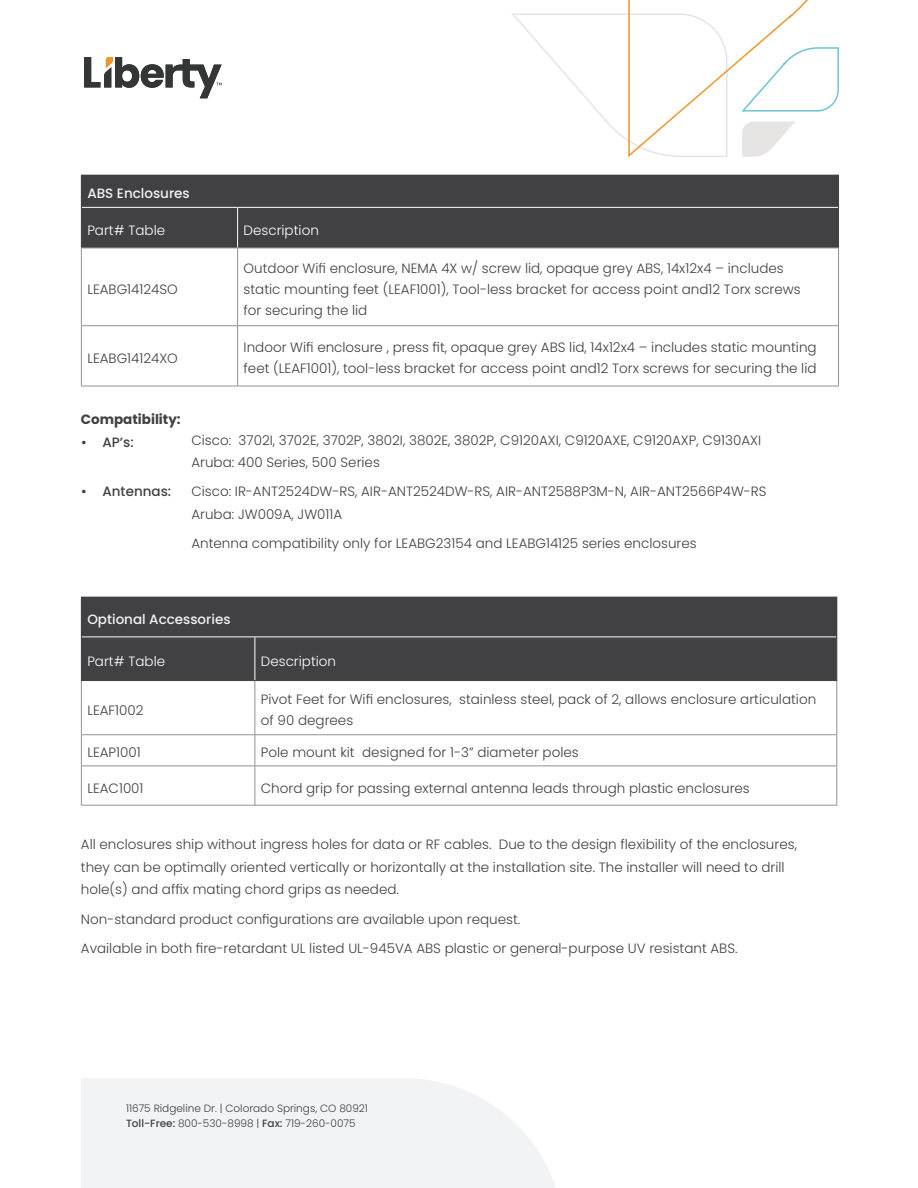
<style>
.page{position:relative;width:918px;height:1188px;background:#fff}
.page>*{position:absolute;margin:0;border:0;box-sizing:border-box;transform-origin:0 0}
.t1{font:300 13.5px/21px "Poppins";color:#414042}
.t2{font:300 13.5px "Poppins";color:#fff}
.t3{font:500 13.5px "Poppins";color:#f1f3f4}
.t4{font:500 13.5px "Poppins";color:#414042}
.t5{font:700 13.5px "Poppins";color:#414042}
.t6{font:300 10.5px/15px "Poppins";color:#414042}
.s1{font-weight:500}
</style>
<div class="page">
<svg style="left:512px;top:0;width:327px;height:157px"></svg>
<svg style="left:84px;top:57px;width:138px;height:41px"></svg>
<svg style="left:81px;top:1078px;width:475px;height:110px"></svg>
<div style="left:81px;top:175px;width:758px;height:32px;background:#414042"></div>
<div style="left:82px;top:208px;width:756px;height:40px;background:#414042"></div>
<hr style="left:237px;top:208px;width:1px;height:40px;background:#fff">
<hr style="left:81px;top:207px;width:1px;height:41px;background:#414042">
<hr style="left:838px;top:207px;width:1px;height:41px;background:#414042">
<hr style="left:238px;top:248px;width:601px;height:1px;background:#939290">
<hr style="left:838px;top:248px;width:1px;height:78px;background:#939290">
<hr style="left:838px;top:326px;width:1px;height:60px;background:#939290">
<hr style="left:238px;top:386px;width:601px;height:1px;background:#939290">
<hr style="left:81px;top:248px;width:157px;height:1px;background:#939290">
<hr style="left:81px;top:248px;width:1px;height:78px;background:#939290">
<hr style="left:237px;top:248px;width:1px;height:78px;background:#939290">
<hr style="left:81px;top:326px;width:1px;height:60px;background:#939290">
<hr style="left:237px;top:326px;width:1px;height:60px;background:#939290">
<hr style="left:81px;top:386px;width:157px;height:1px;background:#939290">
<hr style="left:81px;top:325px;width:157px;height:1px;background:#939290">
<hr style="left:238px;top:325px;width:601px;height:1px;background:#939290">
<div style="left:81px;top:597px;width:756px;height:40px;background:#414042"></div>
<div style="left:82px;top:638px;width:754px;height:42px;background:#414042"></div>
<hr style="left:81px;top:681px;width:1px;height:54px;background:#939290">
<hr style="left:255px;top:681px;width:1px;height:54px;background:#939290">
<hr style="left:837px;top:681px;width:1px;height:54px;background:#939290">
<hr style="left:81px;top:734px;width:174px;height:1px;background:#939290">
<hr style="left:81px;top:735px;width:1px;height:31px;background:#939290">
<hr style="left:255px;top:734px;width:582px;height:1px;background:#939290">
<hr style="left:255px;top:735px;width:1px;height:31px;background:#939290">
<hr style="left:837px;top:735px;width:1px;height:31px;background:#939290">
<hr style="left:81px;top:766px;width:174px;height:1px;background:#939290">
<hr style="left:81px;top:766px;width:1px;height:39px;background:#939290">
<hr style="left:255px;top:766px;width:582px;height:1px;background:#939290">
<hr style="left:255px;top:766px;width:1px;height:39px;background:#939290">
<hr style="left:837px;top:766px;width:1px;height:39px;background:#939290">
<hr style="left:81px;top:805px;width:174px;height:1px;background:#939290">
<hr style="left:255px;top:805px;width:582px;height:1px;background:#939290">
<hr style="left:255px;top:637px;width:1px;height:43px;background:#fff">
<hr style="left:81px;top:637px;width:1px;height:43px;background:#414042">
<hr style="left:836px;top:637px;width:1px;height:43px;background:#414042">
<hr style="left:81px;top:680px;width:174px;height:1px;background:#414042">
<hr style="left:255px;top:680px;width:582px;height:1px;background:#414042">
<p class="t3" style="left:87px;top:186px;width:104px">ABS Enclosures</p>
<p class="t2" style="left:87px;top:222px;width:79px">Part# Table</p>
<p class="t2" style="left:244px;top:222px;width:77px">Description</p>
<p class="t1" style="left:87px;top:279px;width:92px">LEABG14124SO</p>
<p class="t1" style="left:244px;top:258px;width:559px">Outdoor Wifi enclosure, NEMA 4X w/ screw lid, opaque grey ABS, 14x12x4 – includes static mounting feet (LEAF1001), Tool-less bracket for access point and12 Torx screws for securing the lid</p>
<p class="t1" style="left:87px;top:348px;width:92px">LEABG14124XO</p>
<p class="t1" style="left:244px;top:337px;width:575px">Indoor Wifi enclosure , press fit, opaque grey ABS lid, 14x12x4 – includes static mounting feet (LEAF1001), tool-less bracket for access point and12 Torx screws for securing the lid</p>
<p class="t5" style="left:81px;top:412px;width:101px">Compatibility:</p>
<p class="t4" style="left:81px;top:434px;width:54px">• AP’s:</p>
<p class="t4" style="left:81px;top:484px;width:92px">• Antennas:</p>
<p class="t1" style="left:191px;top:429px;width:571px;line-height:22.5px">Cisco: 3702I, 3702E, 3702P, 3802I, 3802E, 3802P, C9120AXI, C9120AXE, C9120AXP, C9130AXI<br>Aruba: 400 Series, 500 Series</p>
<p class="t1" style="left:191px;top:480px;width:577px;line-height:22.5px">Cisco: IR-ANT2524DW-RS, AIR-ANT2524DW-RS, AIR-ANT2588P3M-N, AIR-ANT2566P4W-RS<br>Aruba: JW009A, JW011A</p>
<p class="t1" style="left:191px;top:533px;width:507px">Antenna compatibility only for LEABG23154 and LEABG14125 series enclosures</p>
<p class="t3" style="left:87px;top:612px;width:145px">Optional Accessories</p>
<p class="t2" style="left:87px;top:653px;width:79px">Part# Table</p>
<p class="t2" style="left:261px;top:653px;width:77px">Description</p>
<p class="t1" style="left:87px;top:700px;width:58px">LEAF1002</p>
<p class="t1" style="left:261px;top:689px;width:557px">Pivot Feet for Wifi enclosures, stainless steel, pack of 2, allows enclosure articulation of 90 degrees</p>
<p class="t1" style="left:87px;top:742px;width:55px">LEAP1001</p>
<p class="t1" style="left:261px;top:742px;width:319px">Pole mount kit designed for 1-3” diameter poles</p>
<p class="t1" style="left:87px;top:777px;width:58px">LEAC1001</p>
<p class="t1" style="left:261px;top:777px;width:490px">Chord grip for passing external antenna leads through plastic enclosures</p>
<p class="t1" style="left:81px;top:834px;width:718px;line-height:22.5px">All enclosures ship without ingress holes for data or RF cables. Due to the design flexibility of the enclosures, they can be optimally oriented vertically or horizontally at the installation site. The installer will need to drill hole(s) and affix mating chord grips as needed.</p>
<p class="t1" style="left:81px;top:904px;width:658px;line-height:29.2px">Non-standard product configurations are available upon request.<br>Available in both fire-retardant UL listed UL-945VA ABS plastic or general-purpose UV resistant ABS.</p>
<p class="t6" style="left:126px;top:1101px;width:244px">11675 Ridgeline Dr. | Colorado Springs, CO 80921<br><span class="s1">Toll-Free:</span> 800-530-8998 | <span class="s1">Fax:</span> 719-260-0075</p>
</div>
